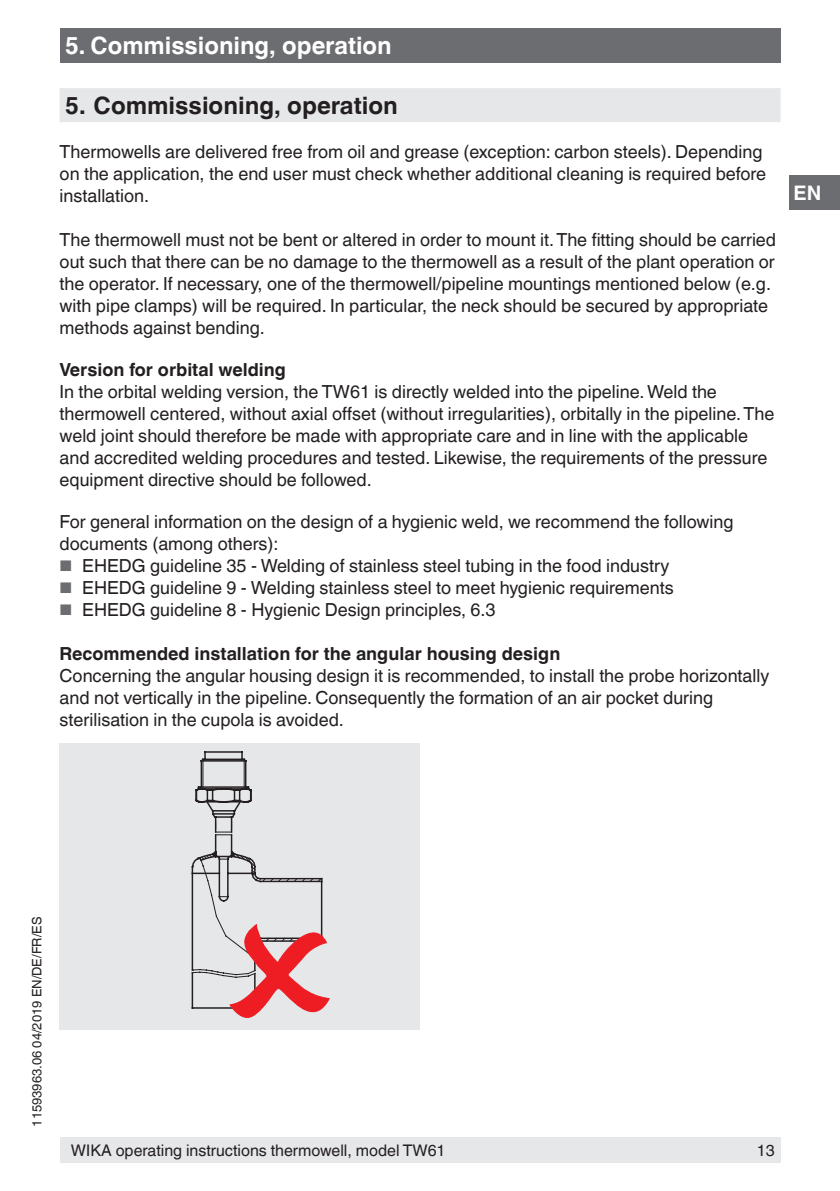
<style>
.page{position:relative;width:840px;height:1191px;background:#fff}
.page>*{position:absolute;margin:0;border:0;box-sizing:border-box;transform-origin:0 0}
.t1{font:700 24px "Helvetica World";color:#231f20}
.t2{font:700 24px "Helvetica World";color:#fff}
.t3{font:700 20px "Helvetica World";color:#fff}
.t4{font:18px/22px "Helvetica World";color:#231f20}
.t5{font:700 18px "Helvetica World";color:#231f20}
.t6{font:16px "Helvetica World";color:#231f20}
.t7{font:13px "Helvetica World";color:#231f20}
.s1{font-size:15.4px;color:#6c6d70}
</style>
<div class="page">
<div style="left:60px;top:28px;width:720px;height:34px;background:#6c6d70"></div>
<div style="left:60px;top:1137px;width:720px;height:25px;background:#e6e7e9"></div>
<div style="left:789px;top:176px;width:50px;height:34px;background:#6c6d70"></div>
<div style="left:60px;top:88px;width:720px;height:34px;background:#e6e7e9"></div>
<div style="left:60px;top:743px;width:360px;height:287px;background:#e6e7e9"></div>
<svg style="left:191px;top:751px;width:138px;height:267px"></svg>
<h1 class="t2" style="left:65px;top:32px;width:328px">5. Commissioning, operation</h1>
<h1 class="t1" style="left:65px;top:91px;width:334px">5. Commissioning, operation</h1>
<p class="t4" style="left:60px;top:140px;width:707px">Thermowells are delivered free from oil and grease (exception: carbon steels). Depending on the application, the end user must check whether additional cleaning is required before installation.</p>
<p class="t4" style="left:60px;top:228px;width:717px">The thermowell must not be bent or altered in order to mount it. The fitting should be carried out such that there can be no damage to the thermowell as a result of the plant operation or the operator. If necessary, one of the thermowell/pipeline mountings mentioned below (e.g. with pipe clamps) will be required. In particular, the neck should be secured by appropriate methods against bending.</p>
<p class="t5" style="left:60px;top:359px;width:228px">Version for orbital welding</p>
<p class="t4" style="left:60px;top:380px;width:716px">In the orbital welding version, the TW61 is directly welded into the pipeline. Weld the thermowell centered, without axial offset (without irregularities), orbitally in the pipeline. The weld joint should therefore be made with appropriate care and in line with the applicable and accredited welding procedures and tested. Likewise, the requirements of the pressure equipment directive should be followed.</p>
<p class="t4" style="left:60px;top:510px;width:675px">For general information on the design of a hygienic weld, we recommend the following documents (among others):</p>
<p class="t4" style="left:60px;top:554px;width:611px"><span class="s1">■</span> EHEDG guideline 35 - Welding of stainless steel tubing in the food industry</p>
<p class="t4" style="left:60px;top:576px;width:615px"><span class="s1">■</span> EHEDG guideline 9 - Welding stainless steel to meet hygienic requirements</p>
<p class="t4" style="left:60px;top:598px;width:437px"><span class="s1">■</span> EHEDG guideline 8 - Hygienic Design principles, 6.3</p>
<p class="t5" style="left:60px;top:643px;width:502px">Recommended installation for the angular housing design</p>
<p class="t4" style="left:60px;top:664px;width:710px">Concerning the angular housing design it is recommended, to install the probe horizontally and not vertically in the pipeline. Consequently the formation of an air pocket during sterilisation in the cupola is avoided.</p>
<p class="t3" style="left:793px;top:181px;width:29px">EN</p>
<p class="t7" style="left:29px;top:1126px;width:211px;rotate:-90deg">11593963.06 04/2019 EN/DE/FR/ES</p>
<p class="t6" style="left:71px;top:1140px;width:376px">WIKA operating instructions thermowell, model TW61</p>
<p class="t6" style="left:756px;top:1140px;width:19px">13</p>
</div>
